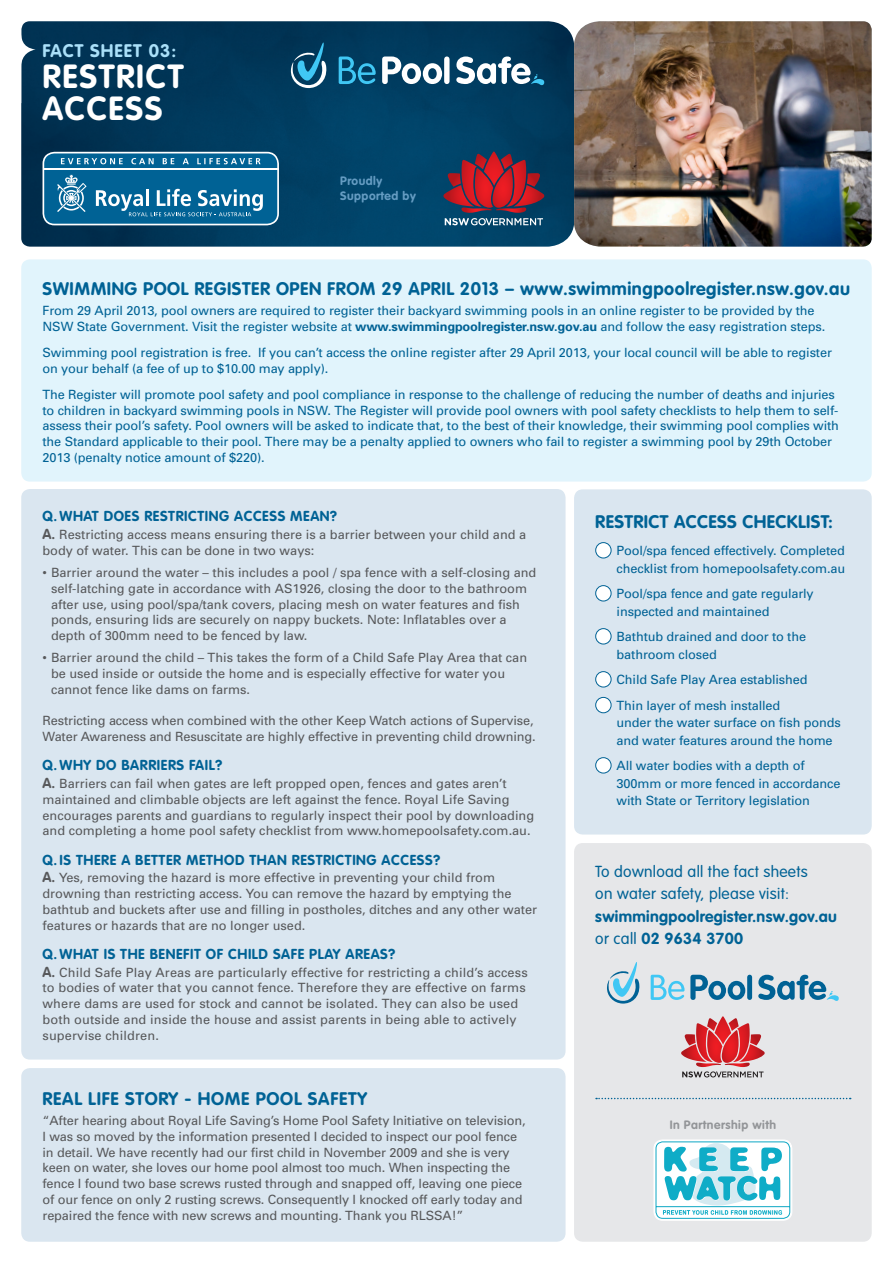
<style>
.page{position:relative;width:893px;height:1263px;background:#fff}
.page>*{position:absolute;margin:0;border:0;box-sizing:border-box;transform-origin:0 0}
.Heading{font:700 33px/31.5px "VAG Rounded";letter-spacing:.05em;color:#fff}
.Sub_Heading_Rule{font:700 18px "VAG Rounded";letter-spacing:.03em;color:#006295}
.Checklist_Heading{font:700 18px "VAG Rounded";letter-spacing:.02em;color:#006295}
.Heading-2{font:700 18px "VAG Rounded";letter-spacing:.055em;color:#aae0f9}
.Sub_Heading{font:300 15.75px/22.5px "VAG Rounded";letter-spacing:.02em;color:#006295}
.Sub_Heading-2{font:700 15.75px "VAG Rounded";letter-spacing:.02em;color:#006295}
.Question{font:700 14.25px "VAG Rounded";letter-spacing:.04em;color:#006295}
.body{font:12.75px/15.8px "Univers";color:#57585a}
.body-2{font:12.75px/15.8px "Univers";letter-spacing:-.01em;color:#006295}
.bullets{font:12.75px/15.8px "Univers";color:#57585a}
.Tick_Bullets{font:12.75px/17.2px "Univers";letter-spacing:-.01em;color:#006295}
.Heading-3{font:700 12px/15px "VAG Rounded";letter-spacing:.04em;color:#659cc2}
.Heading-4{font:700 12px "VAG Rounded";letter-spacing:.04em;color:#939598}
.s1{font-weight:700}
.s2{font-family:"VAG Rounded";font-weight:700;font-size:14.25px}
.s3{font-weight:300}
</style>
<div class="page">
<div style="left:574px;top:843px;width:298px;height:399px;background:#e6e7e9;border-radius:9px"></div>
<div style="left:574px;top:489px;width:298px;height:345px;background:#dae6f0;border-radius:9px"></div>
<img style="left:21px;top:21px;width:553px;height:226px">
<div style="left:21px;top:489px;width:545px;height:570px;background:#dae6f0;border-radius:9px"></div>
<div style="left:21px;top:259px;width:851px;height:223px;background:#e1f4fc;border-radius:9px"></div>
<div style="left:596px;top:543px;width:15px;height:15px;background:#fff;border-radius:50%"></div>
<div style="left:595px;top:542px;width:16px;height:16px;border:1px solid #006295;border-radius:50%"></div>
<div style="left:596px;top:586px;width:15px;height:15px;background:#fff;border-radius:50%"></div>
<div style="left:595px;top:585px;width:16px;height:16px;border:1px solid #006295;border-radius:50%"></div>
<div style="left:596px;top:629px;width:15px;height:15px;background:#fff;border-radius:50%"></div>
<div style="left:595px;top:628px;width:16px;height:16px;border:1px solid #006295;border-radius:50%"></div>
<div style="left:596px;top:672px;width:15px;height:15px;background:#fff;border-radius:50%"></div>
<div style="left:595px;top:671px;width:16px;height:16px;border:1px solid #006295;border-radius:50%"></div>
<div style="left:596px;top:697px;width:15px;height:16px;background:#fff;border-radius:50%"></div>
<div style="left:595px;top:697px;width:16px;height:16px;border:1px solid #006295;border-radius:50%"></div>
<div style="left:596px;top:758px;width:15px;height:15px;background:#fff;border-radius:50%"></div>
<div style="left:595px;top:757px;width:16px;height:16px;border:1px solid #006295;border-radius:50%"></div>
<svg style="left:21px;top:21px;width:15px;height:82px"></svg>
<svg style="left:596px;top:1098px;width:255px;height:1px"></svg>
<img style="left:574px;top:21px;width:298px;height:226px">
<svg style="left:43px;top:152px;width:236px;height:73px"></svg>
<svg style="left:443px;top:152px;width:101px;height:73px"></svg>
<svg style="left:339px;top:57px;width:37px;height:27px"></svg>
<svg style="left:382px;top:57px;width:60px;height:27px"></svg>
<div style="left:444px;top:57px;width:6px;height:27px;background:#fff;border-radius:3px"></div>
<svg style="left:456px;top:56px;width:89px;height:31px"></svg>
<svg style="left:290px;top:43px;width:37px;height:45px"></svg>
<div style="left:21px;top:1068px;width:545px;height:174px;background:#dae6f0;border-radius:9px"></div>
<svg style="left:681px;top:1016px;width:84px;height:61px"></svg>
<svg style="left:651px;top:975px;width:33px;height:25px"></svg>
<svg style="left:690px;top:975px;width:55px;height:25px"></svg>
<div style="left:747px;top:975px;width:5px;height:25px;background:#006295;border-radius:3px"></div>
<svg style="left:758px;top:975px;width:81px;height:26px"></svg>
<svg style="left:607px;top:962px;width:33px;height:42px"></svg>
<div style="left:654px;top:1140px;width:138px;height:80px;border:1px solid #fff;border-radius:9px"></div>
<svg style="left:655px;top:1141px;width:136px;height:78px"></svg>
<p class="Heading-2" style="left:43px;top:40px;width:135px">FACT SHEET 03:</p>
<p class="Heading" style="left:43px;top:60px;width:143px">RESTRICT<br>ACCESS</p>
<p class="Heading-3" style="left:340px;top:173px;width:77px">Proudly<br>Supported by</p>
<p class="Sub_Heading_Rule" style="left:43px;top:278px;width:809px">SWIMMING POOL REGISTER OPEN FROM 29 APRIL 2013 – www.swimmingpoolregister.nsw.gov.au</p>
<p class="body-2" style="left:43px;top:302px;width:774px">From 29 April 2013, pool owners are required to register their backyard swimming pools in an online register to be provided by the</p>
<p class="body-2" style="left:43px;top:318px;width:784px">NSW State Government. Visit the register website at <span class="s1">www.swimmingpoolregister.nsw.gov.au</span> and follow the easy registration steps.</p>
<p class="body-2" style="left:43px;top:344px;width:791px">Swimming pool registration is free. If you can’t access the online register after 29 April 2013, your local council will be able to register on your behalf (a fee of up to $10.00 may apply).</p>
<p class="body-2" style="left:43px;top:386px;width:798px">The Register will promote pool safety and pool compliance in response to the challenge of reducing the number of deaths and injuries to children in backyard swimming pools in NSW. The Register will provide pool owners with pool safety checklists to help them to self&shy;assess their pool’s safety. Pool owners will be asked to indicate that, to the best of their knowledge, their swimming pool complies with the Standard applicable to their pool. There may be a penalty applied to owners who fail to register a swimming pool by 29th October 2013 (penalty notice amount of $220).</p>
<p class="Question" style="left:43px;top:508px;width:296px">Q. WHAT DOES RESTRICTING ACCESS MEAN?</p>
<p class="body" style="left:43px;top:527px;width:485px"><span class="s2">A.</span> Restricting access means ensuring there is a barrier between your child and a body of water. This can be done in two ways:</p>
<p class="bullets" style="left:51px;top:565px;width:487px;text-indent:-9px">• Barrier around the water – this includes a pool / spa fence with a self-closing and self-latching gate in accordance with AS1926, closing the door to the bathroom after use, using pool/spa/tank covers, placing mesh on water features and fish ponds, ensuring lids are securely on nappy buckets. Note: Inflatables over a depth of 300mm need to be fenced by law.</p>
<p class="bullets" style="left:51px;top:650px;width:478px;text-indent:-9px">• Barrier around the child – This takes the form of a Child Safe Play Area that can be used inside or outside the home and is especially effective for water you cannot fence like dams on farms.</p>
<p class="body" style="left:43px;top:713px;width:495px">Restricting access when combined with the other Keep Watch actions of Supervise,<br>Water Awareness and Resuscitate are highly effective in preventing child drowning.</p>
<p class="Question" style="left:43px;top:757px;width:181px">Q. WHY DO BARRIERS FAIL?</p>
<p class="body" style="left:43px;top:776px;width:493px"><span class="s2">A.</span> Barriers can fail when gates are left propped open, fences and gates aren’t maintained and climbable objects are left against the fence. Royal Life Saving encourages parents and guardians to regularly inspect their pool by downloading and completing a home pool safety checklist from www.homepoolsafety.com.au.</p>
<p class="Question" style="left:43px;top:851px;width:399px">Q. IS THERE A BETTER METHOD THAN RESTRICTING ACCESS?</p>
<p class="body" style="left:43px;top:870px;width:496px"><span class="s2">A.</span> Yes, removing the hazard is more effective in preventing your child from drowning than restricting access. You can remove the hazard by emptying the bathtub and buckets after use and filling in postholes, ditches and any other water features or hazards that are no longer used.</p>
<p class="Question" style="left:43px;top:945px;width:354px">Q. WHAT IS THE BENEFIT OF CHILD SAFE PLAY AREAS?</p>
<p class="body" style="left:43px;top:964px;width:487px"><span class="s2">A.</span> Child Safe Play Areas are particularly effective for restricting a child’s access to bodies of water that you cannot fence. Therefore they are effective on farms where dams are used for stock and cannot be isolated. They can also be used both outside and inside the house and assist parents in being able to actively supervise children.</p>
<p class="Sub_Heading_Rule" style="left:43px;top:1088px;width:326px">REAL LIFE STORY - HOME POOL SAFETY</p>
<p class="body" style="left:43px;top:1113px;width:485px">“After hearing about Royal Life Saving’s Home Pool Safety Initiative on television, I was so moved by the information presented I decided to inspect our pool fence in detail. We have recently had our first child in November 2009 and she is very keen on water, she loves our home pool almost too much. When inspecting the fence I found two base screws rusted through and snapped off, leaving one piece of our fence on only 2 rusting screws. Consequently I knocked off early today and repaired the fence with new screws and mounting. Thank you RLSSA!”</p>
<p class="Checklist_Heading" style="left:595px;top:511px;width:239px">RESTRICT ACCESS CHECKLIST:</p>
<p class="Tick_Bullets" style="left:617px;top:542px;width:230px">Pool/spa fenced effectively. Completed checklist from homepoolsafety.com.au</p>
<p class="Tick_Bullets" style="left:617px;top:585px;width:199px">Pool/spa fence and gate regularly inspected and maintained</p>
<p class="Tick_Bullets" style="left:617px;top:628px;width:191px">Bathtub drained and door to the bathroom closed</p>
<p class="Tick_Bullets" style="left:617px;top:671px;width:192px">Child Safe Play Area established</p>
<p class="Tick_Bullets" style="left:617px;top:697px;width:226px">Thin layer of mesh installed<br>under the water surface on fish ponds and water features around the home</p>
<p class="Tick_Bullets" style="left:617px;top:757px;width:225px">All water bodies with a depth of<br>300mm or more fenced in accordance with State or Territory legislation</p>
<p class="Sub_Heading" style="left:595px;top:860px;width:214px">To download all the fact sheets on water safety, please visit:</p>
<p class="Sub_Heading-2" style="left:595px;top:907px;width:243px">swimmingpoolregister.nsw.gov.au</p>
<p class="Sub_Heading-2" style="left:595px;top:929px;width:149px"><span class="s3">or call</span> 02 9634 3700</p>
<p class="Heading-4" style="left:670px;top:1117px;width:108px">In Partnership with</p>
</div>
